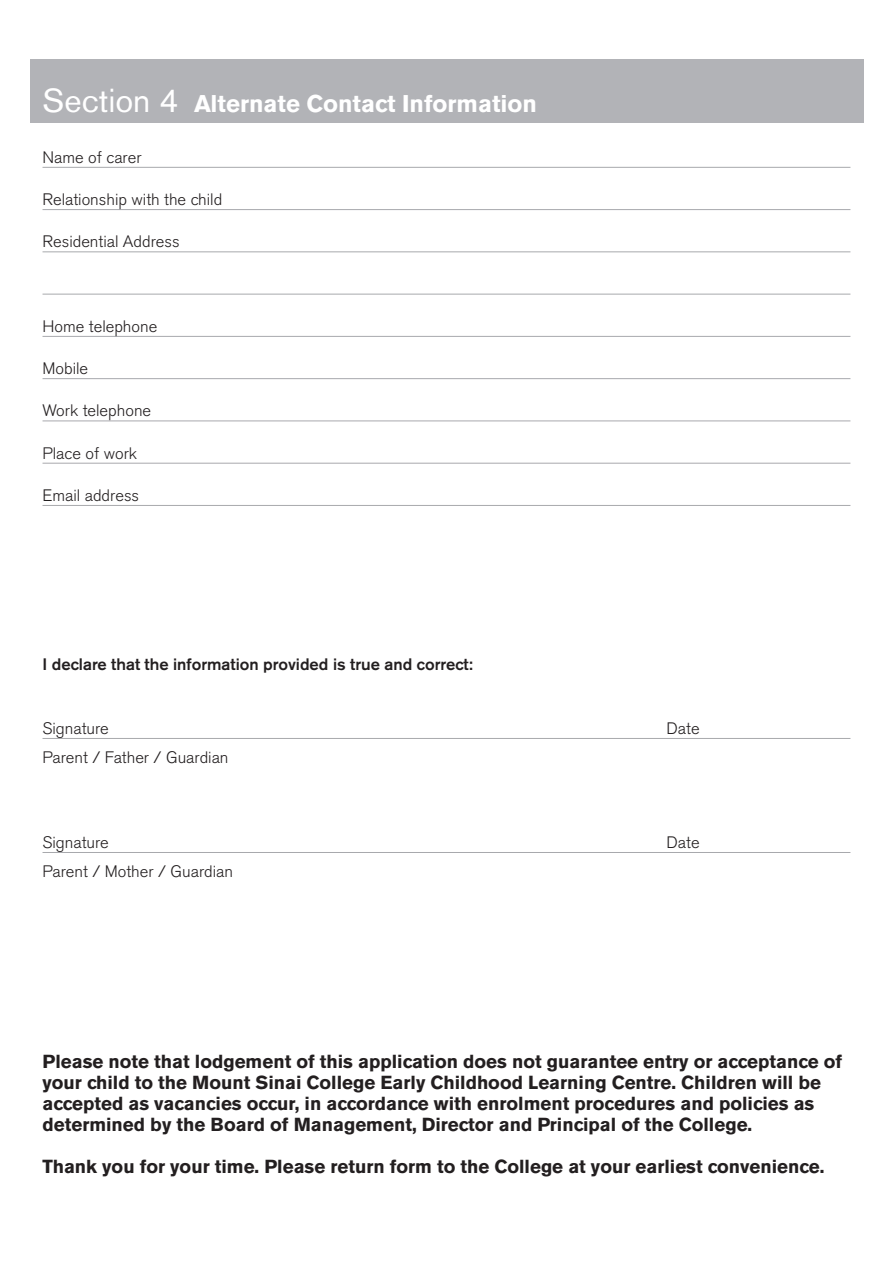
<style>
.page{position:relative;width:893px;height:1263px;background:#fff}
.page>*{position:absolute;margin:0;border:0;box-sizing:border-box;transform-origin:0 0}
.t1{font:700 24px "Akzidenz Grotesk BE";color:#fff}
.t2{font:700 18.75px/21px "Akzidenz Grotesk BE";color:#231f20}
.t3{font:300 16.5px "Akzidenz Grotesk BE";color:#231f20}
.t4{font:500 16.5px "Akzidenz Grotesk BE";color:#231f20}
.s1{font-weight:400;font-size:33px}
</style>
<div class="page">
<div style="left:30px;top:60px;width:833px;height:63px;background:#b2b3b7"></div>
<hr style="left:43px;top:167px;width:807px;height:1px;background:#a8a9ad">
<hr style="left:43px;top:209px;width:807px;height:1px;background:#a8a9ad">
<hr style="left:43px;top:251px;width:807px;height:1px;background:#a8a9ad">
<hr style="left:43px;top:294px;width:807px;height:1px;background:#a8a9ad">
<hr style="left:43px;top:336px;width:807px;height:1px;background:#a8a9ad">
<hr style="left:43px;top:378px;width:807px;height:1px;background:#a8a9ad">
<hr style="left:43px;top:420px;width:807px;height:1px;background:#a8a9ad">
<hr style="left:43px;top:463px;width:807px;height:1px;background:#a8a9ad">
<hr style="left:43px;top:505px;width:807px;height:1px;background:#a8a9ad">
<hr style="left:43px;top:738px;width:807px;height:1px;background:#a8a9ad">
<hr style="left:43px;top:852px;width:807px;height:1px;background:#a8a9ad">
<p class="t1" style="left:43px;top:90px;width:496px"><span class="s1">Section 4</span> Alternate Contact Information</p>
<p class="t3" style="left:43px;top:148px;width:101px">Name of carer</p>
<p class="t3" style="left:43px;top:190px;width:181px">Relationship with the child</p>
<p class="t3" style="left:43px;top:232px;width:139px">Residential Address</p>
<p class="t3" style="left:43px;top:317px;width:116px">Home telephone</p>
<p class="t3" style="left:43px;top:359px;width:47px">Mobile</p>
<p class="t3" style="left:43px;top:401px;width:110px">Work telephone</p>
<p class="t3" style="left:43px;top:444px;width:96px">Place of work</p>
<p class="t3" style="left:43px;top:486px;width:98px">Email address</p>
<p class="t4" style="left:43px;top:654px;width:432px">I declare that the information provided is true and correct:</p>
<p class="t3" style="left:43px;top:719px;width:68px">Signature</p>
<p class="t3" style="left:667px;top:719px;width:35px">Date</p>
<p class="t3" style="left:43px;top:748px;width:188px">Parent / Father / Guardian</p>
<p class="t3" style="left:43px;top:833px;width:68px">Signature</p>
<p class="t3" style="left:667px;top:833px;width:35px">Date</p>
<p class="t3" style="left:43px;top:862px;width:192px">Parent / Mother / Guardian</p>
<p class="t2" style="left:43px;top:1051px;width:801px">Please note that lodgement of this application does not guarantee entry or acceptance of your child to the Mount Sinai College Early Childhood Learning Centre. Children will be accepted as vacancies occur, in accordance with enrolment procedures and policies as determined by the Board of Management, Director and Principal of the College.</p>
<p class="t2" style="left:43px;top:1156px;width:783px">Thank you for your time. Please return form to the College at your earliest convenience.</p>
</div>
